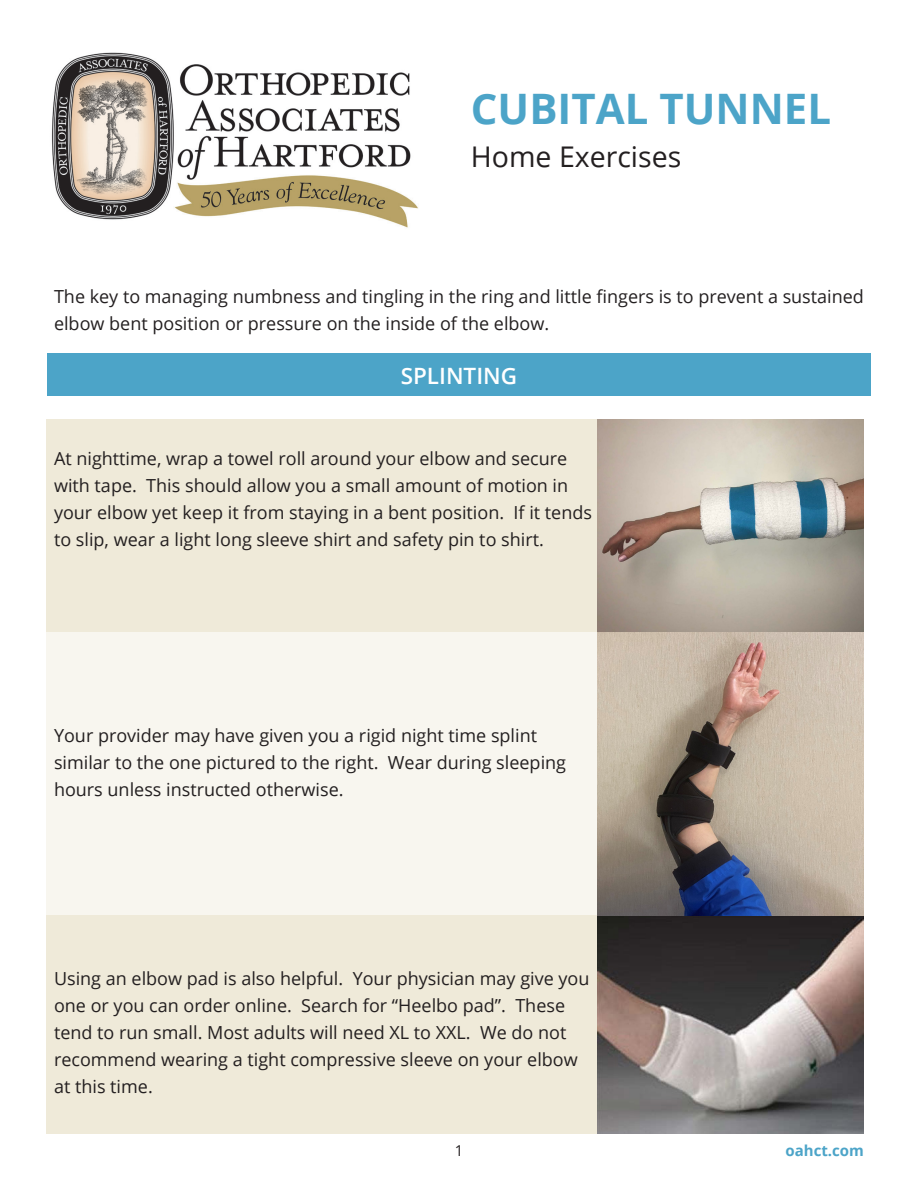
<style>
.page{position:relative;width:918px;height:1188px;background:#fff}
.page>*{position:absolute;margin:0;border:0;box-sizing:border-box;transform-origin:0 0}
.t1{font:700 42px "Open Sans";color:#4ca4c8}
.t2{font:28.5px "Open Sans";color:#231f20}
.t3{font:600 22.5px "Open Sans";color:#fff}
.t4{font:18px/27px "Open Sans";color:#231f20}
.t5{font:700 15px "Open Sans";color:#4ca4c8}
.t6{font:15px "Open Sans";color:#231f20}
</style>
<div class="page">
<div style="left:46px;top:420px;width:818px;height:714px;background:#efead9"></div>
<img style="left:51px;top:52px;width:367px;height:176px">
<img style="left:598px;top:420px;width:266px;height:714px">
<svg style="left:46px;top:633px;width:818px;height:282px;fill:#f8f6ef"></svg>
<div style="left:47px;top:353px;width:824px;height:43px;background:#4ca4c8"></div>
<p class="t1" style="left:471px;top:79px;width:362px">CUBITAL TUNNEL</p>
<p class="t2" style="left:471px;top:137px;width:212px">Home Exercises</p>
<p class="t4" style="left:54px;top:283px;width:812px">The key to managing numbness and tingling in the ring and little fingers is to prevent a sustained elbow bent position or pressure on the inside of the elbow.</p>
<p class="t3" style="left:401px;top:361px;width:118px">SPLINTING</p>
<p class="t4" style="left:54px;top:445px;width:540px">At nighttime, wrap a towel roll around your elbow and secure with tape. This should allow you a small amount of motion in your elbow yet keep it from staying in a bent position. If it tends to slip, wear a light long sleeve shirt and safety pin to shirt.</p>
<p class="t4" style="left:54px;top:721px;width:514px">Your provider may have given you a rigid night time splint similar to the one pictured to the right. Wear during sleeping hours unless instructed otherwise.</p>
<p class="t4" style="left:54px;top:964px;width:537px">Using an elbow pad is also helpful. Your physician may give you one or you can order online. Search for “Heelbo pad”. These tend to run small. Most adults will need XL to XXL. We do not recommend wearing a tight compressive sleeve on your elbow at this time.</p>
<p class="t6" style="left:455px;top:1141px;width:10px">1</p>
<p class="t5" style="left:786px;top:1140px;width:80px">oahct.com</p>
</div>
